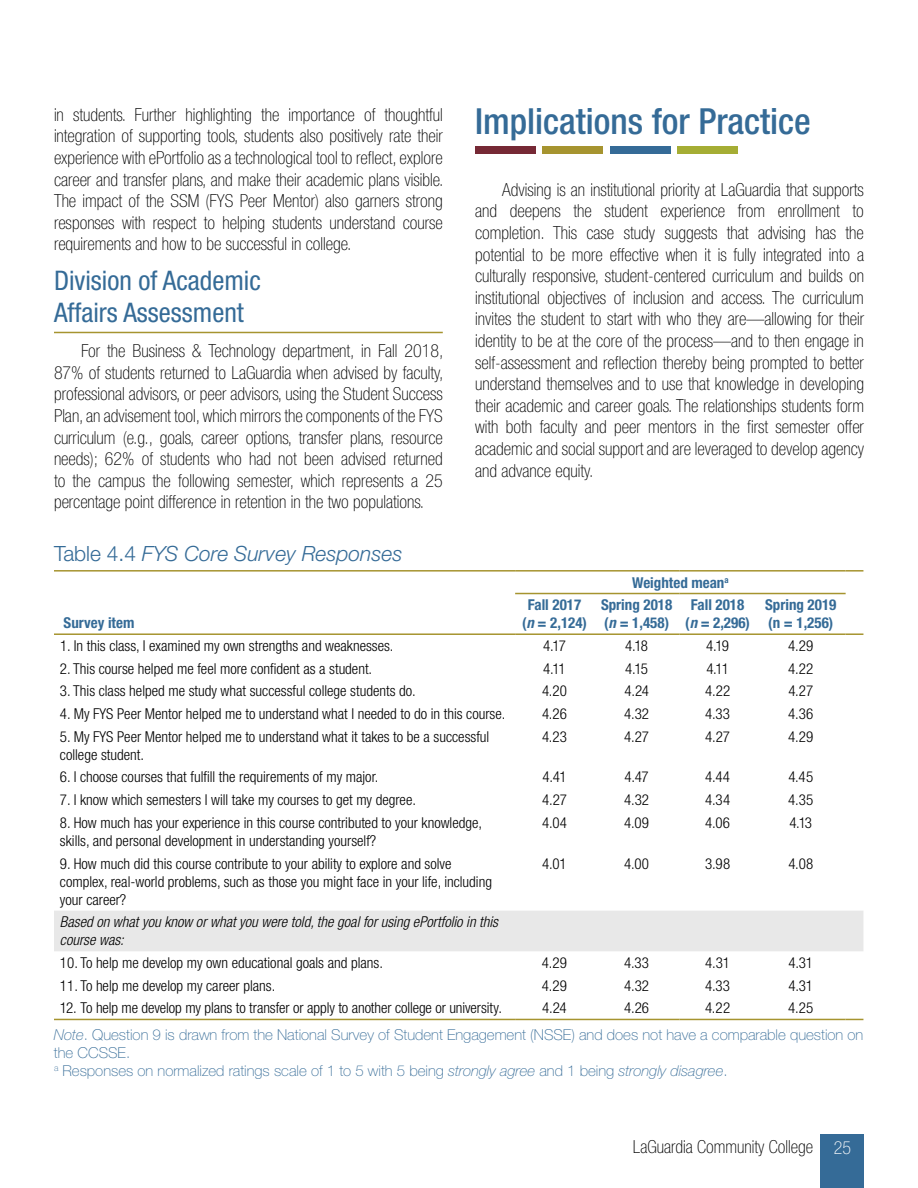
<style>
.page{position:relative;width:918px;height:1188px;background:#fff}
.page>*{position:absolute;margin:0;border:0;box-sizing:border-box;transform-origin:0 0}
.t1{font:500 condensed 36px "Helvetica Neue LT Std";color:#356b97}
.t2{font:condensed 27px/32.4px "Helvetica Neue LT Std";color:#356b97}
.t3{font:italic 300 21px "Helvetica Neue LT Std";color:#356b97}
.t4{font:100 condensed 18px/21.6px "Helvetica Neue LT Std";color:#000;text-align:justify}
.t5{font:300 condensed 15px/18px "Helvetica Neue LT Std";color:#000}
.t6{font:100 15px/26.2px "Helvetica Neue LT Std";color:#356b97}
.t7{font:700 condensed 15px/18px "Helvetica Neue LT Std";color:#356b97;text-align:center}
.t8{font:italic 300 condensed 15px/18px "Helvetica Neue LT Std";color:#000}
.s1{font-style:normal}
.s2{font-style:italic}
.s3{font-weight:300;font-stretch:condensed;color:#000}
.s4{color:#fff}
</style>
<div class="page">
<div style="left:821px;top:1134px;width:43px;height:54px;background:#356b97"></div>
<hr style="left:54px;top:332px;width:389px;height:1px;background:#a6942f">
<div style="left:54px;top:911px;width:809px;height:40px;background:#e8e8e8"></div>
<hr style="left:594px;top:593px;width:85px;height:1px;background:#a6942f">
<hr style="left:679px;top:593px;width:77px;height:1px;background:#a6942f">
<hr style="left:515px;top:593px;width:79px;height:1px;background:#a6942f">
<hr style="left:756px;top:593px;width:90px;height:1px;background:#a6942f">
<hr style="left:54px;top:633px;width:461px;height:2px;background:#a6942f">
<hr style="left:515px;top:633px;width:79px;height:2px;background:#a6942f">
<hr style="left:594px;top:633px;width:85px;height:2px;background:#a6942f">
<hr style="left:679px;top:633px;width:77px;height:2px;background:#a6942f">
<hr style="left:756px;top:633px;width:90px;height:2px;background:#a6942f">
<svg style="left:846px;top:633px;width:17px;height:2px"></svg>
<hr style="left:54px;top:1019px;width:461px;height:1px;background:#a6942f">
<hr style="left:515px;top:1019px;width:79px;height:1px;background:#a6942f">
<hr style="left:594px;top:1019px;width:85px;height:1px;background:#a6942f">
<hr style="left:679px;top:1019px;width:77px;height:1px;background:#a6942f">
<hr style="left:756px;top:1019px;width:90px;height:1px;background:#a6942f">
<svg style="left:846px;top:1019px;width:17px;height:1px"></svg>
<hr style="left:54px;top:570px;width:461px;height:2px;background:#a6942f">
<hr style="left:515px;top:570px;width:79px;height:2px;background:#a6942f">
<hr style="left:594px;top:570px;width:85px;height:2px;background:#a6942f">
<hr style="left:679px;top:570px;width:77px;height:2px;background:#a6942f">
<hr style="left:756px;top:570px;width:90px;height:2px;background:#a6942f">
<svg style="left:846px;top:570px;width:17px;height:2px"></svg>
<div style="left:475px;top:146px;width:61px;height:8px;background:#762935"></div>
<div style="left:678px;top:146px;width:60px;height:8px;background:#a5ad34"></div>
<div style="left:543px;top:146px;width:60px;height:8px;background:#a6942f"></div>
<div style="left:610px;top:146px;width:61px;height:8px;background:#356b97"></div>
<p class="t4" style="left:54px;top:104px;width:391px">in students. Further highlighting the importance of thoughtful integration of supporting tools, students also positively rate their experience with ePortfolio as a technological tool to reflect, explore career and transfer plans, and make their academic plans visible.<br>The impact of the SSM (FYS Peer Mentor) also garners strong responses with respect to helping students understand course requirements and how to be successful in college.</p>
<h2 class="t2" style="left:54px;top:264px;width:208px">Division of Academic<br>Affairs Assessment</h2>
<p class="t4" style="left:54px;top:340px;width:391px;text-indent:27px">For the Business &amp; Technology department, in Fall 2018, 87% of students returned to LaGuardia when advised by faculty, professional advisors, or peer advisors, using the Student Success Plan, an advisement tool, which mirrors the components of the FYS curriculum (e.g., goals, career options, transfer plans, resource needs); 62% of students who had not been advised returned to the campus the following semester, which represents a 25 percentage point difference in retention in the two populations.</p>
<p class="t3" style="left:54px;top:541px;width:350px"><span class="s1">Table 4.4</span> FYS Core Survey Responses</p>
<p class="t7" style="left:64px;top:614px;width:72px">Survey item</p>
<h1 class="t1" style="left:475px;top:99px;width:337px">Implications for Practice</h1>
<p class="t4" style="left:475px;top:179px;width:390px;text-indent:27px">Advising is an institutional priority at LaGuardia that supports and deepens the student experience from enrollment to completion. This case study suggests that advising has the potential to be more effective when it is fully integrated into a culturally responsive, student-centered curriculum and builds on institutional objectives of inclusion and access. The curriculum invites the student to start with who they are—allowing for their identity to be at the core of the process—and to then engage in self-assessment and reflection thereby being prompted to better understand themselves and to use that knowledge in developing their academic and career goals. The relationships students form with both faculty and peer mentors in the first semester offer academic and social support and are leveraged to develop agency and advance equity.</p>
<p class="t7" style="left:632px;top:573px;width:98px">Weighted mean<sup>a</sup></p>
<p class="t7" style="left:522px;top:596px;width:66px">Fall 2017 (<span class="s2">n</span> = 2,124)</p>
<p class="t7" style="left:601px;top:596px;width:73px;text-align:left">Spring 2018 (<span class="s2">n</span> = 1,458)</p>
<p class="t7" style="left:685px;top:596px;width:66px">Fall 2018 (<span class="s2">n</span> = 2,296)</p>
<p class="t7" style="left:765px;top:596px;width:73px;text-align:left">Spring 2019 (n = 1,256)</p>
<p class="t5" style="left:60px;top:637px;width:335px">1. In this class, I examined my own strengths and weaknesses.</p>
<p class="t5" style="left:543px;top:637px;width:24px">4.17</p>
<p class="t5" style="left:625px;top:637px;width:24px">4.18</p>
<p class="t5" style="left:706px;top:637px;width:24px">4.19</p>
<p class="t5" style="left:788px;top:637px;width:27px">4.29</p>
<p class="t5" style="left:60px;top:659px;width:314px">2. This course helped me feel more confident as a student.</p>
<p class="t5" style="left:543px;top:659px;width:24px">4.11</p>
<p class="t5" style="left:625px;top:659px;width:24px">4.15</p>
<p class="t5" style="left:706px;top:659px;width:24px">4.11</p>
<p class="t5" style="left:788px;top:659px;width:27px">4.22</p>
<p class="t5" style="left:60px;top:682px;width:357px">3. This class helped me study what successful college students do.</p>
<p class="t5" style="left:542px;top:682px;width:27px">4.20</p>
<p class="t5" style="left:624px;top:682px;width:26px">4.24</p>
<p class="t5" style="left:705px;top:682px;width:27px">4.22</p>
<p class="t5" style="left:788px;top:682px;width:26px">4.27</p>
<p class="t5" style="left:60px;top:705px;width:447px">4. My FYS Peer Mentor helped me to understand what I needed to do in this course.</p>
<p class="t5" style="left:542px;top:705px;width:27px">4.26</p>
<p class="t5" style="left:624px;top:705px;width:26px">4.32</p>
<p class="t5" style="left:705px;top:705px;width:27px">4.33</p>
<p class="t5" style="left:788px;top:705px;width:27px">4.36</p>
<p class="t5" style="left:60px;top:727px;width:431px">5. My FYS Peer Mentor helped me to understand what it takes to be a successful college student.</p>
<p class="t5" style="left:542px;top:727px;width:27px">4.23</p>
<p class="t5" style="left:624px;top:727px;width:26px">4.27</p>
<p class="t5" style="left:705px;top:727px;width:26px">4.27</p>
<p class="t5" style="left:788px;top:727px;width:27px">4.29</p>
<p class="t5" style="left:60px;top:768px;width:320px">6. I choose courses that fulfill the requirements of my major.</p>
<p class="t5" style="left:543px;top:768px;width:26px">4.41</p>
<p class="t5" style="left:624px;top:768px;width:26px">4.47</p>
<p class="t5" style="left:705px;top:768px;width:26px">4.44</p>
<p class="t5" style="left:788px;top:768px;width:26px">4.45</p>
<p class="t5" style="left:60px;top:791px;width:358px">7. I know which semesters I will take my courses to get my degree.</p>
<p class="t5" style="left:542px;top:791px;width:26px">4.27</p>
<p class="t5" style="left:624px;top:791px;width:26px">4.32</p>
<p class="t5" style="left:705px;top:791px;width:27px">4.34</p>
<p class="t5" style="left:788px;top:791px;width:27px">4.35</p>
<p class="t5" style="left:60px;top:813px;width:424px">8. How much has your experience in this course contributed to your knowledge, skills, and personal development in understanding yourself?</p>
<p class="t5" style="left:542px;top:813px;width:26px">4.04</p>
<p class="t5" style="left:624px;top:813px;width:26px">4.09</p>
<p class="t5" style="left:705px;top:813px;width:27px">4.06</p>
<p class="t5" style="left:789px;top:813px;width:24px">4.13</p>
<p class="t5" style="left:60px;top:854px;width:434px">9. How much did this course contribute to your ability to explore and solve complex, real-world problems, such as those you might face in your life, including your career?</p>
<p class="t5" style="left:542px;top:854px;width:26px">4.01</p>
<p class="t5" style="left:624px;top:854px;width:26px">4.00</p>
<p class="t5" style="left:705px;top:854px;width:27px">3.98</p>
<p class="t5" style="left:788px;top:854px;width:26px">4.08</p>
<p class="t8" style="left:60px;top:913px;width:440px">Based on what you know or what you were told, the goal for using ePortfolio in this course was:</p>
<p class="t5" style="left:60px;top:954px;width:324px">10. To help me develop my own educational goals and plans.</p>
<p class="t5" style="left:542px;top:954px;width:27px">4.29</p>
<p class="t5" style="left:624px;top:954px;width:27px">4.33</p>
<p class="t5" style="left:705px;top:954px;width:26px">4.31</p>
<p class="t5" style="left:788px;top:954px;width:26px">4.31</p>
<p class="t5" style="left:60px;top:976px;width:217px">11. To help me develop my career plans.</p>
<p class="t5" style="left:542px;top:976px;width:27px">4.29</p>
<p class="t5" style="left:624px;top:976px;width:26px">4.32</p>
<p class="t5" style="left:705px;top:976px;width:27px">4.33</p>
<p class="t5" style="left:788px;top:976px;width:26px">4.31</p>
<p class="t5" style="left:60px;top:999px;width:444px">12. To help me develop my plans to transfer or apply to another college or university.</p>
<p class="t5" style="left:542px;top:999px;width:26px">4.24</p>
<p class="t5" style="left:624px;top:999px;width:27px">4.26</p>
<p class="t5" style="left:705px;top:999px;width:27px">4.22</p>
<p class="t6" style="left:54px;top:995px;width:811px;text-indent:734px"><span class="s3">4.25<br></span><span class="s2">Note</span>. Question 9 is drawn from the National Survey of Student Engagement (NSSE) and does not have a comparable question on</p>
<p class="t6" style="left:54px;top:1043px;width:675px;line-height:18px">the CCSSE.<br><sup>a</sup> Responses on normalized ratings scale of 1 to 5 with 5 being <span class="s2">strongly agree</span> and 1 being <span class="s2">strongly disagree</span>.</p>
<p class="t4" style="left:633px;top:1136px;width:220px">LaGuardia Community College <span class="s4">25</span></p>
</div>
